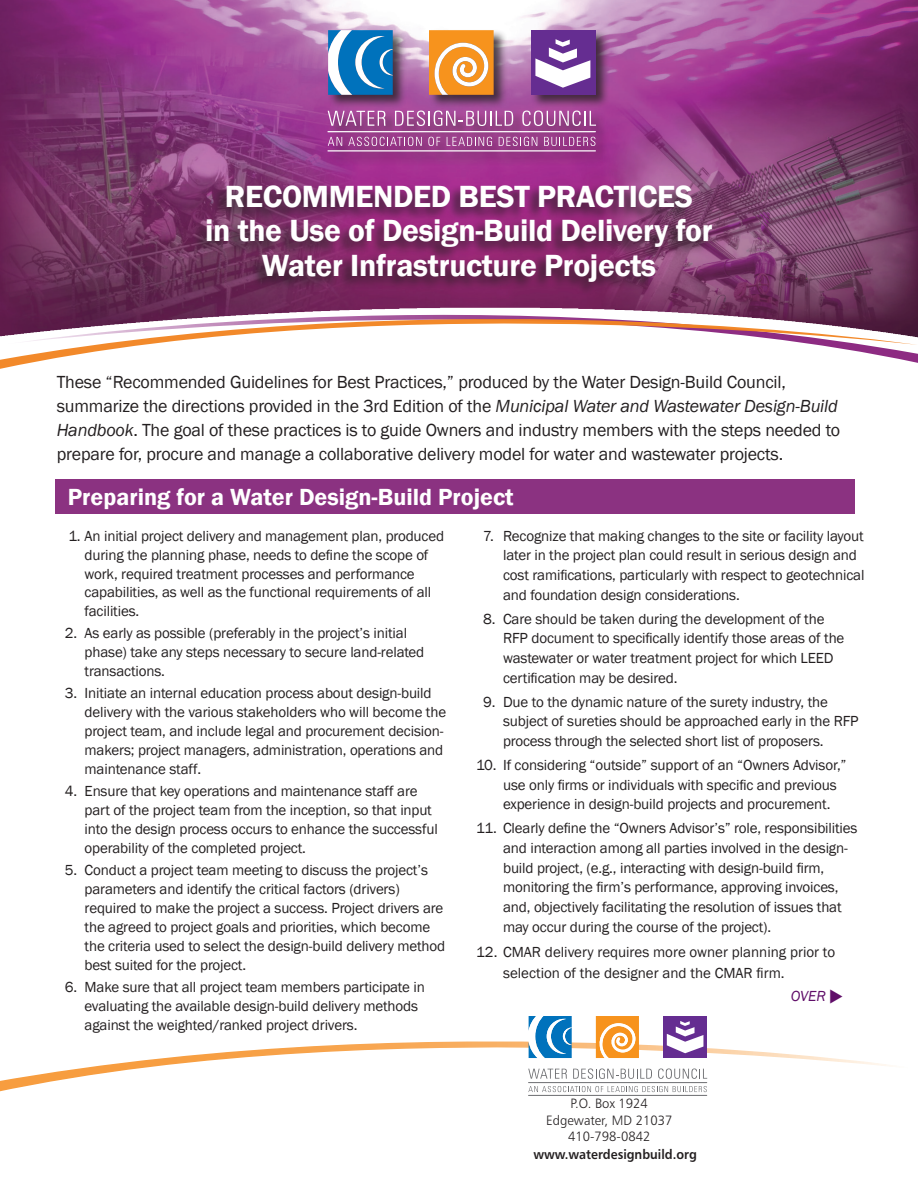
<style>
.page{position:relative;width:918px;height:1188px;background:#fff}
.page>*{position:absolute;margin:0;border:0;box-sizing:border-box;transform-origin:0 0}
.t1{font:600 31.5px/34.5px "Franklin Gothic";letter-spacing:-.01em;color:#fff;text-align:center}
.t2{font:600 24px "Franklin Gothic";color:#fff}
.t3{font:18px/24px "Franklin Gothic";letter-spacing:-.01em;color:#231f20}
.t4{font:15px/18.9px "Franklin Gothic";letter-spacing:-.01em;color:#231f20}
.t5{font:italic 15px "Franklin Gothic";color:#600e69}
.t6{font:13.5px/16.5px "Humanist 777 BT Light B";color:#231f20;text-align:center}
.t7{font:13.5px "Humanist 777 BT Bold B";color:#231f20;scale:.92 1}
.s1{font-style:italic}
</style>
<div class="page">
<img style="left:0;top:0;width:918px;height:313px">
<div style="left:192px;top:184px;width:521px;height:112px;background:#231f20;opacity:.75"></div>
<div style="left:327px;top:30px;width:283px;height:136px;background:#231f20;opacity:.75"></div>
<svg style="left:328px;top:30px;width:65px;height:65px"></svg>
<div style="left:531px;top:30px;width:64px;height:65px;background:#652d91"></div>
<svg style="left:429px;top:30px;width:65px;height:65px"></svg>
<svg style="left:328px;top:111px;width:58px;height:15px"></svg>
<svg style="left:395px;top:111px;width:118px;height:15px;background:#b777ac"></svg>
<svg style="left:522px;top:111px;width:74px;height:15px"></svg>
<svg style="left:328px;top:137px;width:14px;height:9px"></svg>
<svg style="left:348px;top:137px;width:74px;height:9px"></svg>
<svg style="left:428px;top:137px;width:12px;height:9px"></svg>
<svg style="left:447px;top:137px;width:45px;height:9px"></svg>
<svg style="left:499px;top:137px;width:38px;height:9px"></svg>
<svg style="left:544px;top:137px;width:51px;height:9px"></svg>
<hr style="left:328px;top:131px;width:267px;height:1px;background:#fff">
<hr style="left:328px;top:150px;width:267px;height:1px;background:#fff">
<svg style="left:535px;top:39px;width:55px;height:49px"></svg>
<svg style="left:0;top:313px;width:918px;height:5px"></svg>
<svg style="left:0;top:318px;width:918px;height:51px"></svg>
<div style="left:56px;top:480px;width:799px;height:34px;background:#8b3281"></div>
<svg style="left:0;top:1040px;width:890px;height:53px"></svg>
<svg style="left:529px;top:1016px;width:43px;height:42px"></svg>
<div style="left:664px;top:1016px;width:43px;height:42px;background:#652d91"></div>
<svg style="left:596px;top:1016px;width:43px;height:42px"></svg>
<svg style="left:528px;top:1069px;width:39px;height:10px"></svg>
<svg style="left:573px;top:1069px;width:79px;height:10px"></svg>
<svg style="left:658px;top:1069px;width:49px;height:10px"></svg>
<svg style="left:528px;top:1086px;width:179px;height:6px"></svg>
<hr style="left:529px;top:1082px;width:178px;height:1px;background:#6c6d70">
<hr style="left:529px;top:1095px;width:178px;height:1px;background:#6c6d70">
<svg style="left:667px;top:1021px;width:36px;height:32px"></svg>
<p class="t1" style="left:205px;top:179px;width:509px">Recommended Best PRactices<br>in the Use of design-Build delivery for<br>Water infrastructure Projects</p>
<p class="t3" style="left:57px;top:370px;width:785px">These “Recommended Guidelines for Best Practices,” produced by the Water Design-Build Council, summarize the directions provided in the 3rd Edition of the <span class="s1">Municipal Water and Wastewater Design-Build Handbook</span>. The goal of these practices is to guide Owners and industry members with the steps needed to prepare for, procure and manage a collaborative delivery model for water and wastewater projects.</p>
<p class="t2" style="left:68px;top:482px;width:447px">Preparing for a Water design-Build Project</p>
<p class="t4" style="left:85px;top:526px;width:361px;text-indent:-16px">1. An initial project delivery and management plan, produced during the planning phase, needs to define the scope of work, required treatment processes and performance capabilities, as well as the functional requirements of all facilities.</p>
<p class="t4" style="left:85px;top:624px;width:341px;text-indent:-20px">2. As early as possible (preferably in the project’s initial phase) take any steps necessary to secure land-related transactions.</p>
<p class="t4" style="left:85px;top:684px;width:363px;text-indent:-20px">3. Initiate an internal education process about design-build delivery with the various stakeholders who will become the project team, and include legal and procurement decision&shy;makers; project managers, administration, operations and maintenance staff.</p>
<p class="t4" style="left:85px;top:782px;width:355px;text-indent:-20px">4. Ensure that key operations and maintenance staff are part of the project team from the inception, so that input into the design process occurs to enhance the successful operability of the completed project.</p>
<p class="t4" style="left:85px;top:861px;width:362px;text-indent:-20px">5. Conduct a project team meeting to discuss the project’s parameters and identify the critical factors (drivers) required to make the project a success. Project drivers are the agreed to project goals and priorities, which become the criteria used to select the design-build delivery method best suited for the project.</p>
<p class="t4" style="left:85px;top:978px;width:342px;text-indent:-20px">6. Make sure that all project team members participate in evaluating the available design-build delivery methods against the weighted/ranked project drivers.</p>
<p class="t4" style="left:503px;top:526px;width:363px;line-height:19.6px;text-indent:-20px">7. Recognize that making changes to the site or facility layout later in the project plan could result in serious design and cost ramifications, particularly with respect to geotechnical and foundation design considerations.</p>
<p class="t4" style="left:503px;top:609px;width:343px;line-height:19.6px;text-indent:-20px">8. Care should be taken during the development of the RFP document to specifically identify those areas of the wastewater or water treatment project for which LEED certification may be desired.</p>
<p class="t4" style="left:503px;top:692px;width:357px;line-height:19.6px;text-indent:-20px">9. Due to the dynamic nature of the surety industry, the subject of sureties should be approached early in the RFP process through the selected short list of proposers.</p>
<p class="t4" style="left:503px;top:756px;width:345px;line-height:19.6px;text-indent:-27px">10. If considering “outside” support of an “Owners Advisor,” use only firms or individuals with specific and previous experience in design-build projects and procurement.</p>
<p class="t4" style="left:503px;top:819px;width:356px;line-height:19.6px;text-indent:-27px">11. Clearly define the “Owners Advisor’s” role, responsibilities and interaction among all parties involved in the design&shy;build project, (e.g., interacting with design-build firm, monitoring the firm’s performance, approving invoices, and, objectively facilitating the resolution of issues that may occur during the course of the project).</p>
<p class="t4" style="left:503px;top:941px;width:334px;line-height:21.9px;text-indent:-27px">12. CMAR delivery requires more owner planning prior to selection of the designer and the CMAR firm.</p>
<p class="t6" style="left:546px;top:1095px;width:128px">P.O. Box 1924<br>Edgewater, MD 21037<br>410-798-0842</p>
<p class="t7" style="left:533px;top:1146px;width:179px">www.waterdesignbuild.org</p>
<p class="t5" style="left:791px;top:987px;width:37px">OVER</p>
</div>
